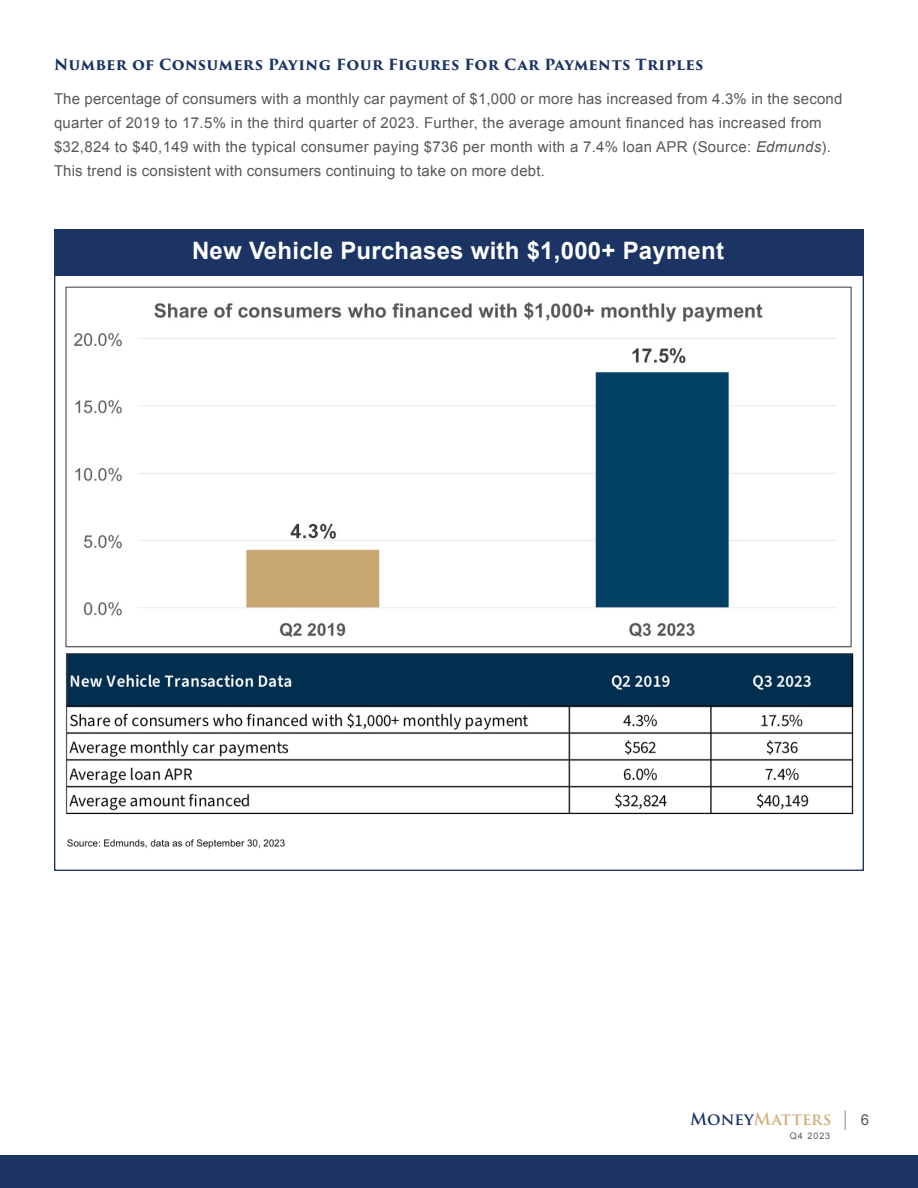
<style>
.page{position:relative;width:918px;height:1188px;background:#fff}
.page>*{position:absolute;margin:0;border:0;box-sizing:border-box;transform-origin:0 0}
.t1{font:700 24px "Arial";letter-spacing:.01em;color:#fff}
.t2{font:600 16.5px "Trajan Pro 3";letter-spacing:.005em;color:#d1ad7d}
.t3{font:15px/24px "Arial";letter-spacing:.02em;color:#57585a}
.t4{font:700 15px "Trajan Pro 3";letter-spacing:.02em;color:#1b3463}
.t5{font:9px "Arial";letter-spacing:.11em;color:#57585a}
.s1{font-style:italic}
.s2{color:#1b3463}
.s3{font-weight:300;font-size:19.5px;color:#57585a}
.s4{font-family:"Arial";font-weight:400;font-size:15px;color:#57585a}
</style>
<div class="page">
<div style="left:0;top:1156px;width:918px;height:32px;background:#1b3463"></div>
<div style="left:54px;top:229px;width:810px;height:47px;background:#1b3463"></div>
<img style="left:65px;top:286px;width:789px;height:563px">
<p class="t4" style="left:54px;top:53px;width:651px">Number of Consumers Paying Four Figures For Car Payments Triples</p>
<p class="t3" style="left:54px;top:87px;width:790px">The percentage of consumers with a monthly car payment of $1,000 or more has increased from 4.3% in the second quarter of 2019 to 17.5% in the third quarter of 2023. Further, the average amount financed has increased from $32,824 to $40,149 with the typical consumer paying $736 per month with a 7.4% loan APR (Source: <span class="s1">Edmunds</span>).<br>This trend is consistent with consumers continuing to take on more debt.</p>
<p class="t1" style="left:192px;top:235px;width:534px">New Vehicle Purchases with $1,000+ Payment</p>
<p class="t2" style="left:690px;top:1107px;width:181px"><span class="s2">Money</span>Matters <span class="s3">|</span> <span class="s4">6</span></p>
<p class="t5" style="left:790px;top:1130px;width:42px">Q4 2023</p>
</div>
